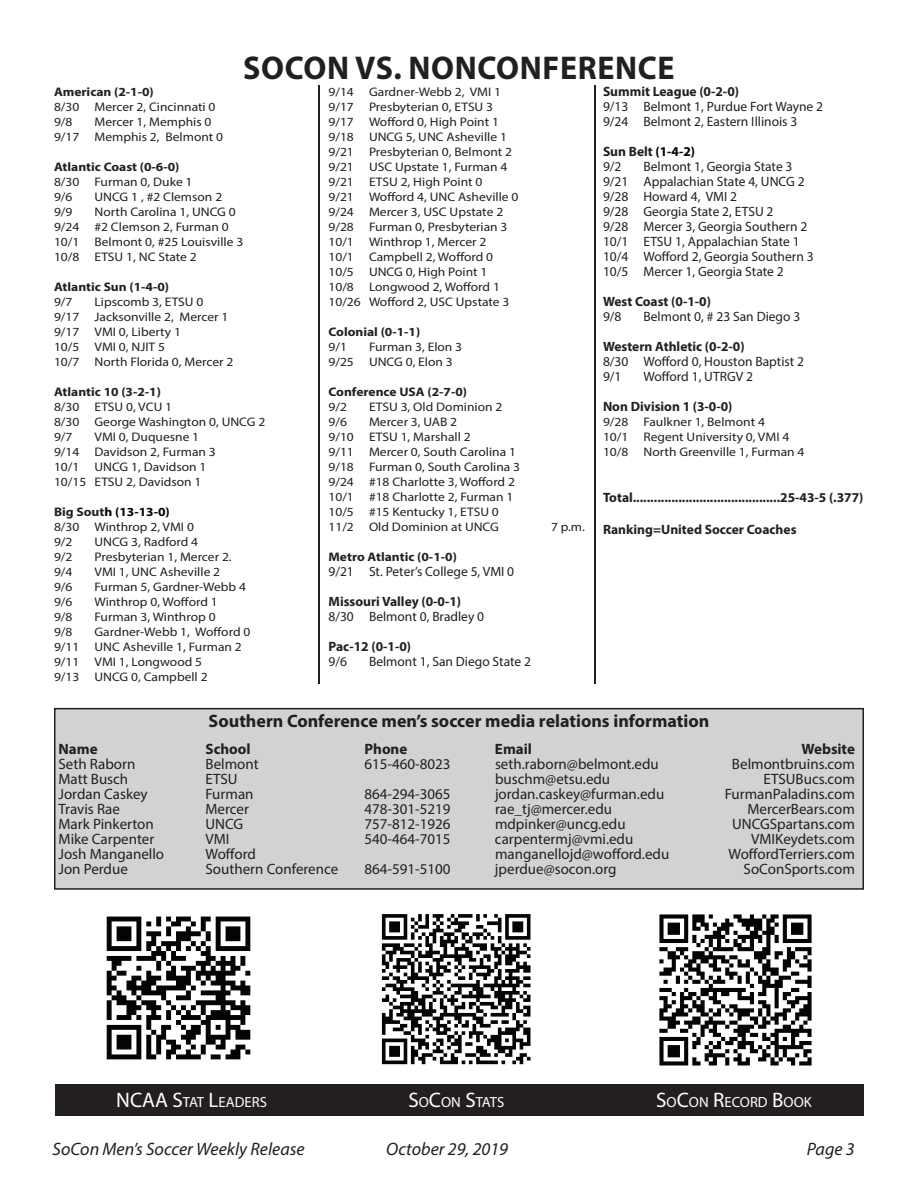
<style>
.page{position:relative;width:918px;height:1188px;background:#fff}
.page>*{position:absolute;margin:0;border:0;box-sizing:border-box;transform-origin:0 0}
.t1{font:700 33px "Myriad Pro";letter-spacing:.02em;color:#231f20}
.t2{font:700 18px "Myriad Pro";color:#231f20}
.t3{font:italic 18px "Myriad Pro";color:#231f20}
.t4{font:15px "Myriad Pro";color:#231f20}
.t5{font:700 15px "Myriad Pro";color:#231f20}
.t6{font:14.7px "Myriad Pro";color:#fff}
.t7{font:13.5px/15px "Myriad Pro";color:#231f20}
.t8{font:700 13.5px/15px "Myriad Pro";color:#231f20}
.t9{font:12.45px/15px "Myriad Pro";color:#231f20;scale:1.09 1}
.t10{font:700 12.45px "Myriad Pro";color:#231f20;scale:1.09 1}
.s1{font-weight:700}
.s2{font-weight:700;color:#000}
.s3{color:#000}
.s4{font-weight:400}
.s5{font-size:21px}
</style>
<div class="page">
<div style="left:54px;top:708px;width:810px;height:182px;background:#d1d2d4"></div>
<hr style="left:318px;top:86px;width:2px;height:598px;background:#231f20">
<hr style="left:594px;top:86px;width:2px;height:598px;background:#231f20">
<img style="left:106px;top:916px;width:145px;height:144px">
<img style="left:381px;top:914px;width:150px;height:151px">
<img style="left:659px;top:914px;width:153px;height:152px">
<div style="left:56px;top:1084px;width:808px;height:32px;background:#231f20"></div>
<h1 class="t1" style="left:243px;top:46px;width:433px">SOCON VS. NONCONFERENCE</h1>
<p class="t10" style="left:54px;top:84px;width:93px">American (2-1-0)</p>
<p class="t9" style="left:54px;top:99px;width:150px">8/30 Mercer 2, Cincinnati 0<br>9/8</p>
<p class="t9" style="left:54px;top:114px;width:157px;text-indent:40px">Mercer 1, Memphis 0<br>9/17 Memphis 2, Belmont 0</p>
<p class="t10" style="left:54px;top:159px;width:117px">Atlantic Coast (0-6-0)</p>
<p class="t9" style="left:54px;top:174px;width:129px">8/30 Furman 0, Duke 1<br>9/6</p>
<p class="t9" style="left:94px;top:189px;width:119px">UNCG 1 , #2 Clemson 2</p>
<p class="t9" style="left:54px;top:204px;width:175px;text-indent:40px">North Carolina 1, UNCG 0<br>9/24 #2 Clemson 2, Furman 0<br>10/1 Belmont 0, #25 Louisville 3<br>10/8 ETSU 1, NC State 2</p>
<p class="t10" style="left:54px;top:279px;width:107px">Atlantic Sun (1-4-0)</p>
<p class="t9" style="left:54px;top:294px;width:18px">9/7</p>
<p class="t9" style="left:54px;top:204px;width:18px">9/9</p>
<p class="t9" style="left:54px;top:294px;width:166px;text-indent:40px">Lipscomb 3, ETSU 0<br>9/17 Jacksonville 2, Mercer 1<br>9/17 VMI 0, Liberty 1<br>10/5 VMI 0, NJIT 5<br>10/7 North Florida 0, Mercer 2</p>
<p class="t10" style="left:54px;top:384px;width:100px">Atlantic 10 (3-2-1)</p>
<p class="t9" style="left:54px;top:399px;width:195px">8/30 ETSU 0, VCU 1<br>8/30 George Washington 0, UNCG 2<br>9/7</p>
<p class="t9" style="left:54px;top:429px;width:150px;text-indent:40px">VMI 0, Duquesne 1<br>9/14 Davidson 2, Furman 3<br>10/1 UNCG 1, Davidson 1<br>10/15 ETSU 2, Davidson 1</p>
<p class="t9" style="left:54px;top:504px;width:130px"><span class="s1">Big Sout</span><span class="s2">h (13-13-0)<br></span>8/30 Winthrop 2, VMI 0<br>9/2</p>
<p class="t9" style="left:94px;top:534px;width:97px">UNCG 3, Radford 4</p>
<p class="t9" style="left:54px;top:549px;width:18px">9/2</p>
<p class="t9" style="left:94px;top:549px;width:127px">Presbyterian 1, Mercer 2.</p>
<p class="t9" style="left:54px;top:564px;width:18px">9/4</p>
<p class="t9" style="left:94px;top:564px;width:117px">VMI 1, UNC Asheville 2</p>
<p class="t9" style="left:54px;top:579px;width:18px">9/6</p>
<p class="t9" style="left:94px;top:579px;width:140px">Furman 5, Gardner-Webb 4</p>
<p class="t9" style="left:54px;top:594px;width:18px">9/6</p>
<p class="t9" style="left:94px;top:594px;width:115px">Winthrop 0, Wofford 1</p>
<p class="t9" style="left:54px;top:609px;width:18px">9/8</p>
<p class="t9" style="left:94px;top:609px;width:113px">Furman 3, Winthrop 0</p>
<p class="t9" style="left:54px;top:624px;width:18px">9/8</p>
<p class="t9" style="left:54px;top:624px;width:182px;text-indent:40px">Gardner-Webb 1, Wofford 0<br>9/11 UNC Asheville 1, Furman 2<br>9/11 VMI 1, Longwood 5<br>9/13 UNCG 0, Campbell 2</p>
<p class="t9" style="left:328px;top:84px;width:176px">9/14 Gardner-Webb 2, VMI 1<br>9/17 Presbyterian 0, ETSU 3<br>9/17 Wofford 0, High Point 1<br>9/18 UNCG 5, UNC Asheville 1<br>9/21 Presbyterian 0, Belmont 2<br>9/21 USC Upstate 1, Furman 4<br>9/21 ETSU 2, High Point 0<br>9/21 Wofford 4, UNC Asheville 0<br>9/24 Mercer 3, USC Upstate 2<br>9/28 Furman 0, Presbyterian 3<br>10/1 Winthrop 1, Mercer 2<br>10/1 Campbell 2, Wofford 0<br>10/5 UNCG 0, High Point 1<br>10/8 Longwood 2, Wofford 1<br>10/26 Wofford 2, USC Upstate 3</p>
<p class="t10" style="left:328px;top:324px;width:86px">Colonial (0-1-1)</p>
<p class="t9" style="left:328px;top:339px;width:18px">9/1</p>
<p class="t9" style="left:328px;top:339px;width:124px;text-indent:40px">Furman 3, Elon 3<br>9/25 UNCG 0, Elon 3</p>
<p class="t10" style="left:328px;top:384px;width:129px">Conference USA (2-7-0)</p>
<p class="t9" style="left:328px;top:399px;width:18px">9/2</p>
<p class="t9" style="left:369px;top:399px;width:124px">ETSU 3, Old Dominion 2</p>
<p class="t9" style="left:328px;top:414px;width:18px">9/6</p>
<p class="t9" style="left:328px;top:414px;width:177px;text-indent:40px">Mercer 3, UAB 2<br>9/10 ETSU 1, Marshall 2<br>9/11 Mercer 0, South Carolina 1<br>9/18 Furman 0, South Carolina 3<br>9/24 #18 Charlotte 3, Wofford 2<br>10/1 #18 Charlotte 2, Furman 1<br>10/5 #15 Kentucky 1, ETSU 0<br>11/2 Old Dominion at UNCG</p>
<p class="t10" style="left:328px;top:549px;width:119px">Metro Atlantic (0-1-0)</p>
<p class="t7" style="left:328px;top:564px;width:187px">9/21 St. Peter’s College 5, VMI 0</p>
<p class="t8" style="left:328px;top:593px;width:134px">Missouri Valley (0-0-1)</p>
<p class="t7" style="left:328px;top:609px;width:157px">8/30 Belmont 0, Bradley 0</p>
<p class="t8" style="left:328px;top:638px;width:84px">Pac-12 (0-1-0)</p>
<p class="t7" style="left:328px;top:654px;width:20px">9/6</p>
<p class="t7" style="left:369px;top:654px;width:164px">Belmont 1, San Diego State 2</p>
<p class="t9" style="left:551px;top:519px;width:33px">7 p.m.</p>
<p class="t8" style="left:603px;top:83px;width:138px">Summit League (0-2-0)</p>
<p class="t7" style="left:603px;top:99px;width:222px">9/13 Belmont 1, Purdue Fort Wayne 2<br>9/24 Belmont 2, Eastern Illinois 3</p>
<p class="t8" style="left:603px;top:143px;width:94px">Sun Belt <span class="s3">(1-4-2)<br></span><span class="s4">9/2</span></p>
<p class="t7" style="left:603px;top:159px;width:212px;text-indent:40px">Belmont 1, Georgia State 3<br>9/21 Appalachian State 4, UNCG 2<br>9/28 Howard 4, VMI 2<br>9/28 Georgia State 2, ETSU 2<br>9/28 Mercer 3, Georgia Southern 2<br>10/1 ETSU 1, Appalachian State 1<br>10/4 Wofford 2, Georgia Southern 3<br>10/5 Mercer 1, Georgia State 2</p>
<p class="t8" style="left:603px;top:293px;width:109px">West Coast (0-1-0)</p>
<p class="t7" style="left:603px;top:309px;width:20px">9/8</p>
<p class="t7" style="left:644px;top:309px;width:158px">Belmont 0, # 23 San Diego 3</p>
<p class="t8" style="left:603px;top:338px;width:143px">Western Athletic (0-2-0)</p>
<p class="t7" style="left:603px;top:354px;width:203px">8/30 Wofford 0, Houston Baptist 2<br>9/1</p>
<p class="t7" style="left:644px;top:369px;width:111px">Wofford 1, UTRGV 2</p>
<p class="t8" style="left:603px;top:398px;width:131px">Non Division 1 (3-0-0)</p>
<p class="t9" style="left:603px;top:414px;width:186px">9/28 Faulkner 1, Belmont 4<br>10/1 Regent University 0, VMI 4<br>10/8 North Greenville 1, Furman 4</p>
<p class="t8" style="left:603px;top:490px;width:262px">Total..........................................25-43-5 (.377)</p>
<p class="t8" style="left:603px;top:521px;width:195px">Ranking=United Soccer Coaches</p>
<h2 class="t2" style="left:209px;top:710px;width:502px">Southern Conference men’s soccer media relations information</h2>
<p class="t5" style="left:58px;top:739px;width:41px">Name</p>
<p class="t5" style="left:206px;top:739px;width:47px">School</p>
<p class="t5" style="left:364px;top:739px;width:44px">Phone</p>
<p class="t5" style="left:495px;top:739px;width:39px">Email</p>
<p class="t5" style="left:801px;top:739px;width:55px">Website</p>
<p class="t4" style="left:58px;top:755px;width:79px">Seth Raborn</p>
<p class="t4" style="left:206px;top:755px;width:55px">Belmont</p>
<p class="t4" style="left:364px;top:755px;width:88px">615-460-8023</p>
<p class="t4" style="left:495px;top:755px;width:165px">seth.raborn@belmont.edu</p>
<p class="t4" style="left:732px;top:755px;width:125px">Belmontbruins.com</p>
<p class="t4" style="left:58px;top:770px;width:71px">Matt Busch</p>
<p class="t4" style="left:206px;top:770px;width:34px">ETSU</p>
<p class="t4" style="left:495px;top:770px;width:117px">buschm@etsu.edu</p>
<p class="t4" style="left:764px;top:770px;width:93px">ETSUBucs.com</p>
<p class="t4" style="left:58px;top:785px;width:91px">Jordan Caskey</p>
<p class="t4" style="left:206px;top:785px;width:50px">Furman</p>
<p class="t4" style="left:364px;top:785px;width:88px">864-294-3065</p>
<p class="t4" style="left:495px;top:785px;width:171px">jordan.caskey@furman.edu</p>
<p class="t4" style="left:725px;top:785px;width:132px">FurmanPaladins.com</p>
<p class="t4" style="left:58px;top:800px;width:63px">Travis Rae</p>
<p class="t4" style="left:206px;top:800px;width:45px">Mercer</p>
<p class="t4" style="left:365px;top:800px;width:88px">478-301-5219</p>
<p class="t4" style="left:495px;top:800px;width:119px">rae_tj@mercer.edu</p>
<p class="t4" style="left:747px;top:800px;width:109px">MercerBears.com</p>
<p class="t4" style="left:58px;top:815px;width:97px">Mark Pinkerton</p>
<p class="t4" style="left:206px;top:815px;width:39px">UNCG</p>
<p class="t4" style="left:364px;top:815px;width:88px">757-812-1926</p>
<p class="t4" style="left:495px;top:815px;width:132px">mdpinker@uncg.edu</p>
<p class="t4" style="left:732px;top:815px;width:124px">UNCGSpartans.com</p>
<p class="t4" style="left:58px;top:830px;width:97px">Mike Carpenter</p>
<p class="t4" style="left:205px;top:830px;width:26px">VMI</p>
<p class="t4" style="left:364px;top:830px;width:88px">540-464-7015</p>
<p class="t4" style="left:495px;top:830px;width:140px">carpentermj@vmi.edu</p>
<p class="t4" style="left:751px;top:830px;width:105px">VMIKeydets.com</p>
<p class="t4" style="left:58px;top:845px;width:107px">Josh Manganello</p>
<p class="t4" style="left:206px;top:845px;width:52px">Wofford</p>
<p class="t4" style="left:495px;top:845px;width:176px">manganellojd@wofford.edu</p>
<p class="t4" style="left:729px;top:845px;width:128px">WoffordTerriers.com</p>
<p class="t4" style="left:58px;top:860px;width:71px">Jon Perdue</p>
<p class="t4" style="left:205px;top:860px;width:134px">Southern Conference</p>
<p class="t4" style="left:364px;top:860px;width:88px">864-591-5100</p>
<p class="t4" style="left:495px;top:860px;width:123px">jperdue@socon.org</p>
<p class="t4" style="left:744px;top:860px;width:113px">SoConSports.com</p>
<p class="t6" style="left:116px;top:1093px;width:152px"><span class="s5">NCAA S</span>TAT <span class="s5">L</span>EADERS</p>
<p class="t6" style="left:409px;top:1093px;width:97px"><span class="s5">S</span>O<span class="s5">C</span>ON <span class="s5">S</span>TATS</p>
<p class="t6" style="left:656px;top:1093px;width:157px"><span class="s5">S</span>O<span class="s5">C</span>ON <span class="s5">R</span>ECORD <span class="s5">B</span>OOK</p>
<h2 class="t3" style="left:52px;top:1138px;width:254px">SoCon Men’s Soccer Weekly Release</h2>
<h2 class="t3" style="left:386px;top:1138px;width:123px">October 29, 2019</h2>
<h2 class="t3" style="left:807px;top:1138px;width:49px">Page 3</h2>
</div>
